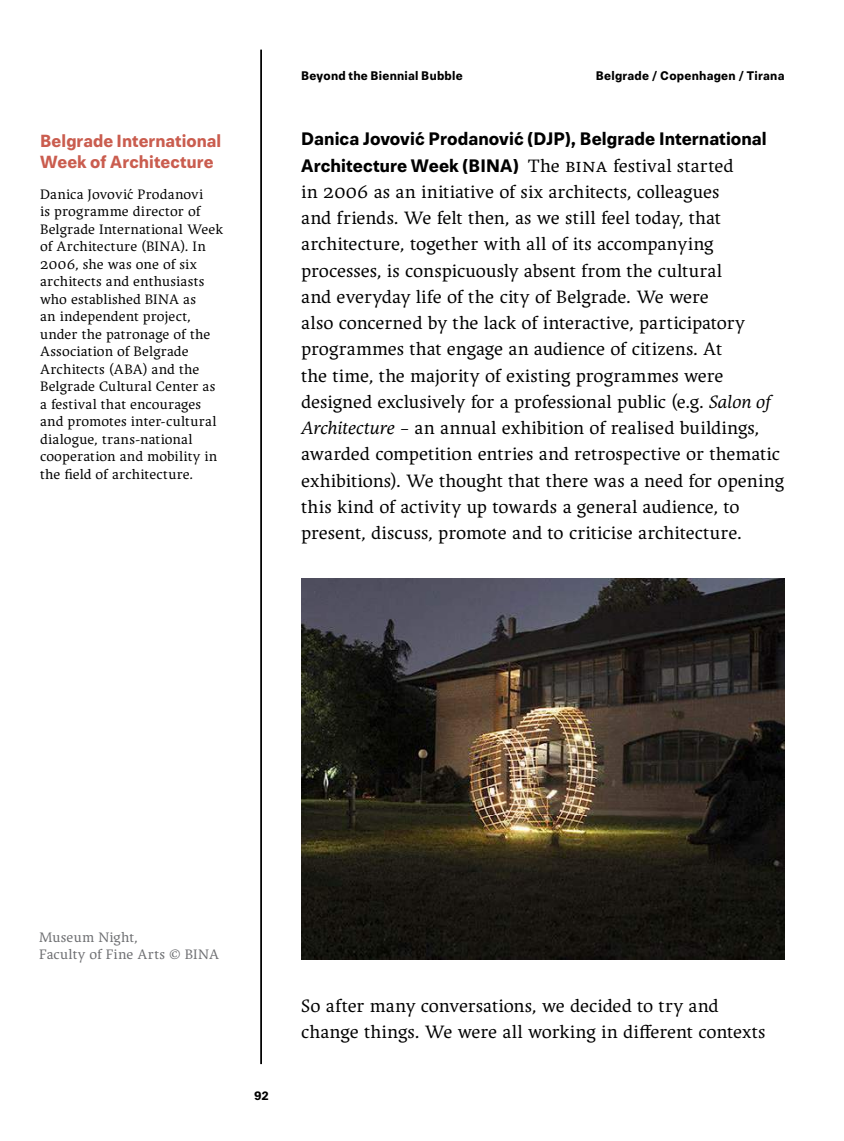
<style>
.page{position:relative;width:844px;height:1141px;background:#fff}
.page>*{position:absolute;margin:0;border:0;box-sizing:border-box;transform-origin:0 0}
.t1{font:18.72px/26.2px "Ergilo";color:#000}
.t2{font:700 18.03px/26.2px "Paul Grotesk";letter-spacing:.005em;color:#000}
.t3{font:700 17.5px/21px "Paul Grotesk";letter-spacing:.005em;color:#ca5d4f}
.t4{font:14.35px/17.5px "Ergilo";letter-spacing:.01em;color:#000}
.t5{font:14.35px/17.5px "Ergilo";letter-spacing:.01em;color:#6d6e71}
.t6{font:700 12.42px "Paul Grotesk";letter-spacing:.025em;color:#000}
.s1{font-family:"Ergilo Smallcaps"}
.s2{font-family:"Ergilo";font-weight:400;font-size:18.72px}
.s3{font-family:"Ergilo Smallcaps";font-weight:400;font-size:18.72px}
.s4{font-style:italic}
</style>
<div class="page">
<hr style="left:260px;top:50px;width:2px;height:1014px;background:#000">
<img style="left:301px;top:578px;width:483px;height:381px">
<p class="t3" style="left:40px;top:130px;width:183px">Belgrade International<br>Week of Architecture</p>
<p class="t4" style="left:40px;top:185px;width:184px">Danica Jovovic Prodanović is programme director of<br>Belgrade International Week of Architecture (BINA). In<br><span class="s1">2006</span>, she was one of six architects and enthusiasts who established BINA as<br>an independent project, under the patronage of the<br>Association of Belgrade<br>Architects (ABA) and the<br>Belgrade Cultural Center as a festival that encourages and promotes inter-cultural dialogue, trans-national cooperation and mobility in the field of architecture.</p>
<p class="t4" style="left:128px;top:185px;width:7px">´</p>
<p class="t6" style="left:301px;top:68px;width:163px">Beyond the Biennial Bubble</p>
<p class="t6" style="left:595px;top:68px;width:190px">Belgrade / Copenhagen / Tirana</p>
<p class="t2" style="left:301px;top:126px;width:467px">Danica Jovović Prodanović (DJP), Belgrade International<br>Architecture Week (BINA) <span class="s2">The</span> <span class="s3">BINA</span> <span class="s2">festival started</span></p>
<p class="t1" style="left:301px;top:179px;width:484px">in <span class="s1">2006</span> as an initiative of six architects, colleagues<br>and friends. We felt then, as we still feel today, that architecture, together with all of its accompanying processes, is conspicuously absent from the cultural<br>and everyday life of the city of Belgrade. We were<br>also concerned by the lack of interactive, participatory programmes that engage an audience of citizens. At<br>the time, the majority of existing programmes were designed exclusively for a professional public (e.g. <span class="s4">Salon of Architecture</span> – an annual exhibition of realised buildings, awarded competition entries and retrospective or thematic exhibitions). We thought that there was a need for opening this kind of activity up towards a general audience, to present, discuss, promote and to criticise architecture.</p>
<p class="t5" style="left:39px;top:928px;width:181px">Museum Night,<br>Faculty of Fine Arts © BINA</p>
<p class="t6" style="left:254px;top:1088px;width:16px">92</p>
<p class="t1" style="left:301px;top:992px;width:465px">So after many conversations, we decided to try and change things. We were all working in different contexts</p>
</div>
